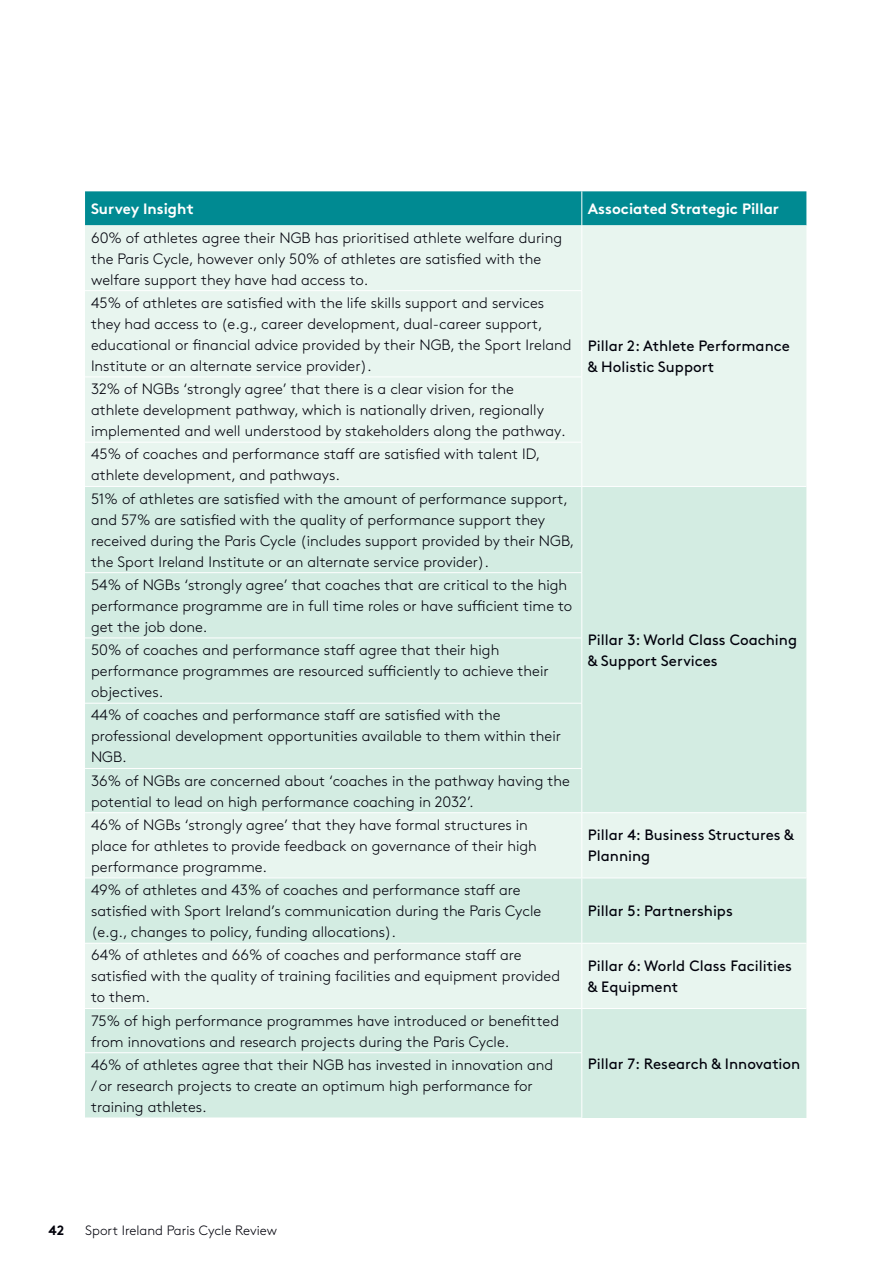
<style>
.page{position:relative;width:893px;height:1263px;background:#fff}
.page>*{position:absolute;margin:0;border:0;box-sizing:border-box;transform-origin:0 0}
.t1{font:300 15px/21px "Brown Std";color:#00000a}
.t2{font:15px/21px "Brown Std";color:#00000a}
.t3{font:700 15px "Brown Std";color:#fff}
.t4{font:300 13.5px "Brown Std";color:#00000a}
.t5{font:700 13.5px "Brown Std";color:#00000a}
</style>
<div class="page">
<div style="left:85px;top:191px;width:721px;height:34px;background:#008a92"></div>
<div style="left:85px;top:225px;width:721px;height:261px;background:#e8f5ef"></div>
<svg style="left:85px;top:487px;width:721px;height:631px;fill:#d3ece2"></svg>
<hr style="left:581px;top:225px;width:1px;height:65px;background:#fff">
<hr style="left:85px;top:290px;width:497px;height:1px;background:#fff">
<hr style="left:581px;top:291px;width:1px;height:85px;background:#fff">
<hr style="left:85px;top:376px;width:497px;height:1px;background:#fff">
<hr style="left:581px;top:377px;width:1px;height:65px;background:#fff">
<hr style="left:85px;top:442px;width:497px;height:1px;background:#fff">
<hr style="left:581px;top:442px;width:1px;height:44px;background:#fff">
<hr style="left:581px;top:487px;width:1px;height:85px;background:#fff">
<hr style="left:85px;top:572px;width:497px;height:1px;background:#fff">
<hr style="left:581px;top:573px;width:1px;height:64px;background:#fff">
<hr style="left:85px;top:637px;width:497px;height:1px;background:#fff">
<hr style="left:581px;top:638px;width:1px;height:65px;background:#fff">
<hr style="left:85px;top:703px;width:497px;height:1px;background:#fff">
<hr style="left:581px;top:703px;width:1px;height:65px;background:#fff">
<hr style="left:85px;top:768px;width:497px;height:1px;background:#fff">
<hr style="left:581px;top:769px;width:1px;height:43px;background:#fff">
<hr style="left:85px;top:812px;width:497px;height:1px;background:#fff">
<hr style="left:582px;top:812px;width:224px;height:1px;background:#fff">
<hr style="left:581px;top:813px;width:1px;height:64px;background:#fff">
<hr style="left:85px;top:877px;width:497px;height:1px;background:#fff">
<hr style="left:582px;top:877px;width:224px;height:1px;background:#fff">
<hr style="left:581px;top:878px;width:1px;height:65px;background:#fff">
<hr style="left:85px;top:943px;width:497px;height:1px;background:#fff">
<hr style="left:582px;top:943px;width:224px;height:1px;background:#fff">
<hr style="left:581px;top:943px;width:1px;height:65px;background:#fff">
<hr style="left:85px;top:1008px;width:497px;height:1px;background:#fff">
<hr style="left:582px;top:1008px;width:224px;height:1px;background:#fff">
<hr style="left:581px;top:1009px;width:1px;height:43px;background:#fff">
<hr style="left:85px;top:1052px;width:497px;height:1px;background:#fff">
<hr style="left:581px;top:1053px;width:1px;height:64px;background:#fff">
<hr style="left:85px;top:1117px;width:497px;height:1px;background:#fff">
<hr style="left:581px;top:191px;width:1px;height:34px;background:#fff">
<p class="t3" style="left:91px;top:200px;width:104px">Survey Insight</p>
<p class="t3" style="left:588px;top:200px;width:193px">Associated Strategic Pillar</p>
<p class="t1" style="left:91px;top:227px;width:472px">60% of athletes agree their NGB has prioritised athlete welfare during the Paris Cycle, however only 50% of athletes are satisfied with the welfare support they have had access to.</p>
<p class="t1" style="left:91px;top:292px;width:482px">45% of athletes are satisfied with the life skills support and services they had access to (e.g., career development, dual-career support, educational or financial advice provided by their NGB, the Sport Ireland Institute or an alternate service provider).</p>
<p class="t1" style="left:91px;top:379px;width:476px">32% of NGBs ‘strongly agree’ that there is a clear vision for the athlete development pathway, which is nationally driven, regionally implemented and well understood by stakeholders along the pathway.</p>
<p class="t1" style="left:91px;top:444px;width:451px">45% of coaches and performance staff are satisfied with talent ID, athlete development, and pathways.</p>
<p class="t1" style="left:91px;top:488px;width:485px">51% of athletes are satisfied with the amount of performance support, and 57% are satisfied with the quality of performance support they received during the Paris Cycle (includes support provided by their NGB, the Sport Ireland Institute or an alternate service provider).</p>
<p class="t2" style="left:588px;top:335px;width:204px">Pillar 2: Athlete Performance &amp; Holistic Support</p>
<p class="t1" style="left:91px;top:574px;width:483px">54% of NGBs ‘strongly agree’ that coaches that are critical to the high performance programme are in full time roles or have sufficient time to get the job done.</p>
<p class="t1" style="left:91px;top:640px;width:459px">50% of coaches and performance staff agree that their high performance programmes are resourced sufficiently to achieve their objectives.</p>
<p class="t1" style="left:91px;top:705px;width:471px">44% of coaches and performance staff are satisfied with the professional development opportunities available to them within their<br>NGB.</p>
<p class="t1" style="left:91px;top:770px;width:480px">36% of NGBs are concerned about ‘coaches in the pathway having the potential to lead on high performance coaching in 2032’.</p>
<p class="t1" style="left:91px;top:814px;width:447px">46% of NGBs ‘strongly agree’ that they have formal structures in place for athletes to provide feedback on governance of their high performance programme.</p>
<p class="t2" style="left:588px;top:825px;width:208px">Pillar 4: Business Structures &amp;<br>Planning</p>
<p class="t1" style="left:91px;top:880px;width:452px">49% of athletes and 43% of coaches and performance staff are satisfied with Sport Ireland’s communication during the Paris Cycle (e.g., changes to policy, funding allocations).</p>
<p class="t2" style="left:588px;top:629px;width:211px">Pillar 3: World Class Coaching &amp; Support Services</p>
<p class="t2" style="left:588px;top:901px;width:147px">Pillar 5: Partnerships</p>
<p class="t1" style="left:91px;top:945px;width:471px">64% of athletes and 66% of coaches and performance staff are satisfied with the quality of training facilities and equipment provided to them.</p>
<p class="t2" style="left:588px;top:955px;width:206px">Pillar 6: World Class Facilities &amp; Equipment</p>
<p class="t1" style="left:91px;top:1010px;width:470px">75% of high performance programmes have introduced or benefitted from innovations and research projects during the Paris Cycle.</p>
<p class="t1" style="left:91px;top:1054px;width:464px">46% of athletes agree that their NGB has invested in innovation and</p>
<p class="t2" style="left:588px;top:1053px;width:214px">Pillar 7: Research &amp; Innovation</p>
<p class="t1" style="left:91px;top:1075px;width:443px">/ or research projects to create an optimum high performance for training athletes.</p>
<p class="t5" style="left:49px;top:1222px;width:17px">42</p>
<p class="t4" style="left:85px;top:1222px;width:194px">Sport Ireland Paris Cycle Review</p>
</div>
